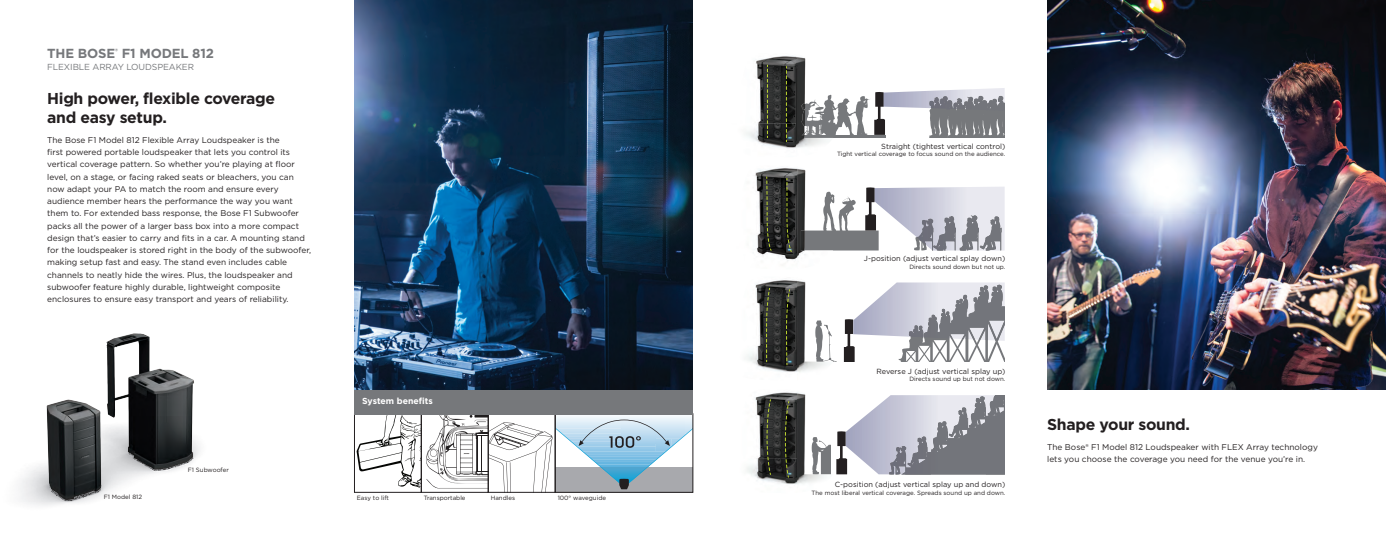
<style>
.page{position:relative;width:1386px;height:536px;background:#fff}
.page>*{position:absolute;margin:0;border:0;box-sizing:border-box;transform-origin:0 0}
.header_sub{font:700 15.75px/18.4px "Gotham";letter-spacing:-.02em;color:#231f20}
.t1{font:700 13.12px "Gotham";letter-spacing:-.01em;color:#76787b}
.t2{font:8.75px "Gotham";letter-spacing:-.01em;color:#76787b}
.bar_title{font:700 8.75px "Gotham";color:#fff}
.body_copy{font:8.31px/12.2px "Gotham";color:#231f20}
.t3{font:7.44px "Gotham";color:#231f20}
.product_caption{font:6.12px "Gotham";color:#231f20}
</style>
<div class="page">
<img style="left:19px;top:333px;width:181px;height:173px">
<img style="left:354px;top:0;width:339px;height:389px">
<div style="left:354px;top:413px;width:67px;height:79px;border:1px solid #231f20"></div>
<svg style="left:357px;top:414px;width:336px;height:78px"></svg>
<div style="left:488px;top:413px;width:67px;height:79px;border:1px solid #231f20"></div>
<hr style="left:804px;top:135px;width:82px;height:3px;background:#76787b">
<svg style="left:929px;top:96px;width:76px;height:42px;background:#86888b"></svg>
<svg style="left:914px;top:214px;width:88px;height:36px"></svg>
<img style="left:879px;top:188px;width:67px;height:58px">
<img style="left:922px;top:216px;width:29px;height:30px">
<img style="left:959px;top:215px;width:37px;height:35px">
<svg style="left:833px;top:187px;width:46px;height:63px"></svg>
<svg style="left:899px;top:284px;width:106px;height:77px"></svg>
<svg style="left:844px;top:319px;width:11px;height:42px"></svg>
<img style="left:853px;top:282px;width:80px;height:55px">
<img style="left:978px;top:285px;width:19px;height:18px">
<svg style="left:919px;top:395px;width:86px;height:79px;background:#94959c"></svg>
<img style="left:847px;top:395px;width:72px;height:79px">
<img style="left:967px;top:395px;width:28px;height:32px">
<img style="left:746px;top:56px;width:50px;height:93px">
<img style="left:796px;top:125px;width:30px;height:23px">
<svg style="left:801px;top:91px;width:84px;height:47px"></svg>
<img style="left:801px;top:104px;width:4px;height:32px">
<svg style="left:786px;top:66px;width:1px;height:76px"></svg>
<svg style="left:767px;top:65px;width:1px;height:73px"></svg>
<img style="left:755px;top:168px;width:42px;height:93px">
<img style="left:797px;top:171px;width:36px;height:87px">
<img style="left:801px;top:230px;width:32px;height:20px">
<svg style="left:786px;top:178px;width:6px;height:74px"></svg>
<svg style="left:766px;top:176px;width:6px;height:75px"></svg>
<img style="left:746px;top:280px;width:81px;height:92px">
<svg style="left:815px;top:320px;width:22px;height:42px"></svg>
<svg style="left:786px;top:289px;width:4px;height:76px"></svg>
<svg style="left:766px;top:288px;width:4px;height:74px"></svg>
<img style="left:797px;top:392px;width:28px;height:92px">
<img style="left:747px;top:458px;width:50px;height:26px">
<svg style="left:812px;top:430px;width:35px;height:45px"></svg>
<svg style="left:767px;top:399px;width:4px;height:75px"></svg>
<svg style="left:785px;top:401px;width:4px;height:76px"></svg>
<img style="left:934px;top:96px;width:69px;height:20px">
<img style="left:1047px;top:0;width:339px;height:390px">
<div style="left:354px;top:390px;width:339px;height:24px;background:#76787b"></div>
<p class="t1" style="left:47px;top:44px;width:168px">THE BOSE<sup>®</sup> F1 MODEL 812</p>
<p class="t2" style="left:47px;top:61px;width:148px">FLEXIBLE ARRAY LOUDSPEAKER</p>
<p class="header_sub" style="left:47px;top:89px;width:229px">High power, flexible coverage and easy setup.</p>
<p class="body_copy" style="left:47px;top:133px;width:265px">The Bose F1 Model 812 Flexible Array Loudspeaker is the<br>first powered portable loudspeaker that lets you control its vertical coverage pattern. So whether you’re playing at floor level, on a stage, or facing raked seats or bleachers, you can now adapt your PA to match the room and ensure every audience member hears the performance the way you want them to. For extended bass response, the Bose F1 Subwoofer packs all the power of a larger bass box into a more compact design that’s easier to carry and fits in a car. A mounting stand for the loudspeaker is stored right in the body of the subwoofer, making setup fast and easy. The stand even includes cable channels to neatly hide the wires. Plus, the loudspeaker and subwoofer feature highly durable, lightweight composite enclosures to ensure easy transport and years of reliability.</p>
<p class="product_caption" style="left:104px;top:493px;width:40px">F1 Model 812</p>
<p class="product_caption" style="left:188px;top:465px;width:43px">F1 Subwoofer</p>
<p class="bar_title" style="left:362px;top:395px;width:72px">System benefits</p>
<p class="product_caption" style="left:357px;top:493px;width:34px">Easy to lift</p>
<p class="product_caption" style="left:424px;top:493px;width:43px">Transportable</p>
<p class="product_caption" style="left:491px;top:493px;width:26px">Handles</p>
<p class="product_caption" style="left:558px;top:493px;width:50px">100° waveguide</p>
<p class="t3" style="left:881px;top:141px;width:126px">Straight (tightest vertical control)</p>
<p class="product_caption" style="left:837px;top:150px;width:170px">Tight vertical coverage to focus sound on the audience.</p>
<p class="t3" style="left:864px;top:254px;width:143px">J-position (adjust vertical splay down)</p>
<p class="product_caption" style="left:909px;top:262px;width:97px">Directs sound down but not up.</p>
<p class="t3" style="left:877px;top:366px;width:130px">Reverse J (adjust vertical splay up)</p>
<p class="product_caption" style="left:909px;top:375px;width:97px">Directs sound up but not down.</p>
<p class="t3" style="left:835px;top:480px;width:172px">C-position (adjust vertical splay up and down)</p>
<p class="product_caption" style="left:812px;top:488px;width:195px">The most liberal vertical coverage. Spreads sound up and down.</p>
<p class="header_sub" style="left:1047px;top:415px;width:144px">Shape your sound.</p>
<p class="body_copy" style="left:1047px;top:440px;width:272px">The Bose® F1 Model 812 Loudspeaker with FLEX Array technology lets you choose the coverage you need for the venue you’re in.</p>
</div>
